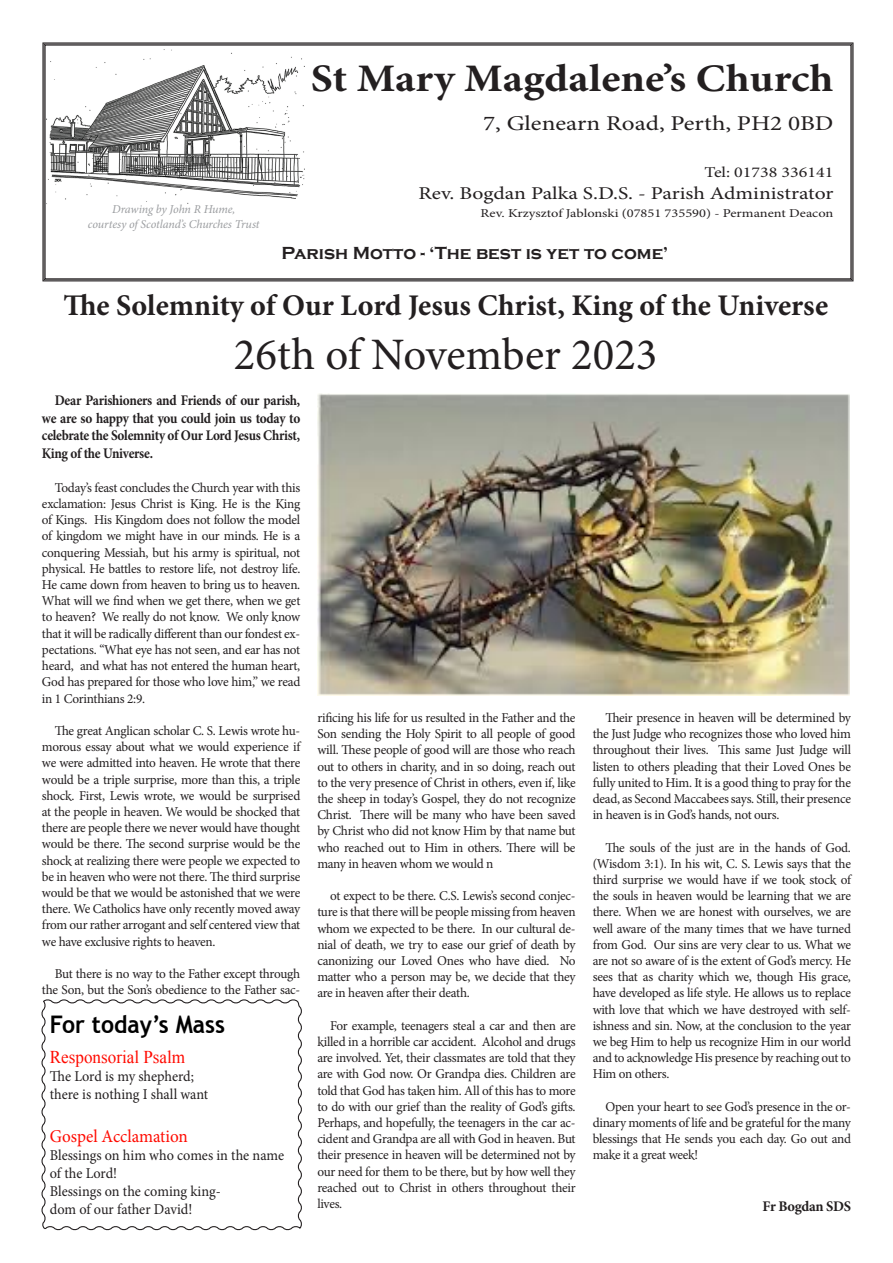
<style>
.page{position:relative;width:893px;height:1263px;background:#fff}
.page>*{position:absolute;margin:0;border:0;box-sizing:border-box;transform-origin:0 0}
.t1{font:45px "Minion Pro";color:#231f20}
.t2{font:700 39px "Minion Pro";color:#231f20;scale:1.12 1}
.t3{font:700 30px "Minion Pro";color:#231f20}
.t4{font:700 24.15px "Trebuchet MS";color:#000;scale:.95 1}
.t5{font:21px "Minion Pro";color:#231f20;scale:1.2 1}
.t6{font:18px "Minion Pro";color:#231f20;scale:1.2 1}
.t7{font:700 18px "Copperplate Gothic";color:#231f20}
.t8{font:18px "Times New Roman";color:#ff0a00;scale:.95 1}
.t9{font:18px "Minion Pro";letter-spacing:-.005em;color:#ff0a00;scale:.95 1}
.t10{font:15px/18px "Minion Pro";color:#231f20;scale:.95 1}
.t11{font:15px "Minion Pro";color:#231f20;scale:1.2 1}
.t12{font:700 14.7px/17.7px "Minion Pro";letter-spacing:-.02em;color:#231f20;text-align:justify;scale:.9 1}
.t13{font:700 14.7px "Minion Pro";letter-spacing:-.02em;color:#231f20}
.t14{font:13.5px/16.2px "Minion Pro";letter-spacing:-.025em;color:#231f20;text-align:justify}
.t15{font:italic 12px "Minion Pro";letter-spacing:-.01em;color:#9b9da0}
.t16{font:12px "Minion Pro";color:#231f20;scale:1.2 1}
</style>
<div class="page">
<svg style="left:42px;top:42px;width:812px;height:240px"></svg>
<img style="left:47px;top:49px;width:257px;height:155px">
<svg style="left:41px;top:999px;width:261px;height:232px"></svg>
<img style="left:317px;top:393px;width:532px;height:302px">
<p class="t15" style="left:112px;top:201px;width:125px">Drawing by John R Hume,</p>
<p class="t15" style="left:88px;top:216px;width:173px">courtesy of Scotland’s Churches Trust</p>
<p class="t2" style="left:311px;top:51px;width:468px">St Mary Magdalene’s Church</p>
<p class="t5" style="left:483px;top:110px;width:293px">7, Glenearn Road, Perth, PH2 0BD</p>
<p class="t11" style="left:705px;top:162px;width:109px">Tel: 01738 336141</p>
<p class="t6" style="left:418px;top:181px;width:347px">Rev. Bogdan Palka S.D.S. - Parish Administrator</p>
<p class="t16" style="left:481px;top:205px;width:296px">Rev. Krzysztof Jablonski (07851 735590) - Permanent Deacon</p>
<p class="t7" style="left:282px;top:243px;width:388px">Parish Motto - ‘The best is yet to come’</p>
<p class="t3" style="left:63px;top:284px;width:766px">The Solemnity of Our Lord Jesus Christ, King of the Universe</p>
<p class="t1" style="left:234px;top:324px;width:425px">26th of November 2023</p>
<p class="t12" style="left:42px;top:391px;width:289px;text-indent:13px">Dear Parishioners and Friends of our parish, we are so happy that you could join us today to celebrate the Solemnity of Our Lord Jesus Christ, King of the Universe.</p>
<p class="t14" style="left:42px;top:479px;width:260px;text-indent:13px">Today’s feast concludes the Church year with this exclamation: Jesus Christ is King. He is the King of Kings. His Kingdom does not follow the model of kingdom we might have in our minds. He is a conquering Messiah, but his army is spiritual, not physical. He battles to restore life, not destroy life.<br>He came down from heaven to bring us to heaven.<br>What will we find when we get there, when we get to heaven? We really do not know. We only know that it will be radically different than our fondest ex&shy;pectations. “What eye has not seen, and ear has not heard, and what has not entered the human heart, God has prepared for those who love him,” we read in 1 Corinthians 2:9.</p>
<p class="t14" style="left:42px;top:722px;width:260px;text-indent:13px">The great Anglican scholar C. S. Lewis wrote hu&shy;morous essay about what we would experience if we were admitted into heaven. He wrote that there would be a triple surprise, more than this, a triple shock. First, Lewis wrote, we would be surprised at the people in heaven. We would be shocked that there are people there we never would have thought would be there. The second surprise would be the shock at realizing there were people we expected to be in heaven who were not there. The third surprise would be that we would be astonished that we were there. We Catholics have only recently moved away from our rather arrogant and self centered view that we have exclusive rights to heaven.</p>
<p class="t14" style="left:42px;top:965px;width:260px;text-align:right">But there is no way to the Father except through the Son, but the Son’s obedience to the Father sac-</p>
<p class="t4" style="left:50px;top:1009px;width:186px">For today’s Mass</p>
<p class="t8" style="left:50px;top:1045px;width:144px">Responsorial Psalm</p>
<p class="t10" style="left:50px;top:1067px;width:153px">The Lord is my shepherd;</p>
<p class="t10" style="left:50px;top:1085px;width:168px">there is nothing I shall want</p>
<p class="t9" style="left:50px;top:1124px;width:147px">Gospel Acclamation</p>
<p class="t10" style="left:50px;top:1146px;width:248px">Blessings on him who comes in the name of the Lord!</p>
<p class="t10" style="left:50px;top:1182px;width:181px">Blessings on the coming king&shy;dom of our father David!</p>
<p class="t14" style="left:317px;top:709px;width:260px">rificing his life for us resulted in the Father and the Son sending the Holy Spirit to all people of good will. These people of good will are those who reach out to others in charity, and in so doing, reach out to the very presence of Christ in others, even if, like the sheep in today’s Gospel, they do not recognize Christ. There will be many who have been saved by Christ who did not know Him by that name but who reached out to Him in others. There will be many in heaven whom we would n</p>
<p class="t14" style="left:317px;top:888px;width:260px;text-indent:13px">ot expect to be there. C.S. Lewis’s second conjec&shy;ture is that there will be people missing from heaven whom we expected to be there. In our cultural de&shy;nial of death, we try to ease our grief of death by canonizing our Loved Ones who have died. No matter who a person may be, we decide that they are in heaven after their death.</p>
<p class="t14" style="left:317px;top:1017px;width:260px;text-indent:13px">For example, teenagers steal a car and then are killed in a horrible car accident. Alcohol and drugs are involved. Yet, their classmates are told that they are with God now. Or Grandpa dies. Children are told that God has taken him. All of this has to more to do with our grief than the reality of God’s gifts.<br>Perhaps, and hopefully, the teenagers in the car ac&shy;cident and Grandpa are all with God in heaven. But their presence in heaven will be determined not by our need for them to be there, but by how well they reached out to Christ in others throughout their lives.</p>
<p class="t14" style="left:593px;top:709px;width:260px;text-indent:13px">Their presence in heaven will be determined by the Just Judge who recognizes those who loved him throughout their lives. This same Just Judge will listen to others pleading that their Loved Ones be fully united to Him. It is a good thing to pray for the dead, as Second Maccabees says. Still, their presence in heaven is in God’s hands, not ours.</p>
<p class="t14" style="left:593px;top:839px;width:260px;text-indent:13px">The souls of the just are in the hands of God. (Wisdom 3:1). In his wit, C. S. Lewis says that the third surprise we would have if we took stock of the souls in heaven would be learning that we are there. When we are honest with ourselves, we are well aware of the many times that we have turned from God. Our sins are very clear to us. What we are not so aware of is the extent of God’s mercy. He sees that as charity which we, though His grace, have developed as life style. He allows us to replace with love that which we have destroyed with self&shy;ishness and sin. Now, at the conclusion to the year we beg Him to help us recognize Him in our world and to acknowledge His presence by reaching out to Him on others.</p>
<p class="t14" style="left:593px;top:1098px;width:260px;text-indent:13px">Open your heart to see God’s presence in the or&shy;dinary moments of life and be grateful for the many blessings that He sends you each day. Go out and make it a great week!</p>
<p class="t13" style="left:763px;top:1196px;width:90px">Fr Bogdan SDS</p>
</div>
